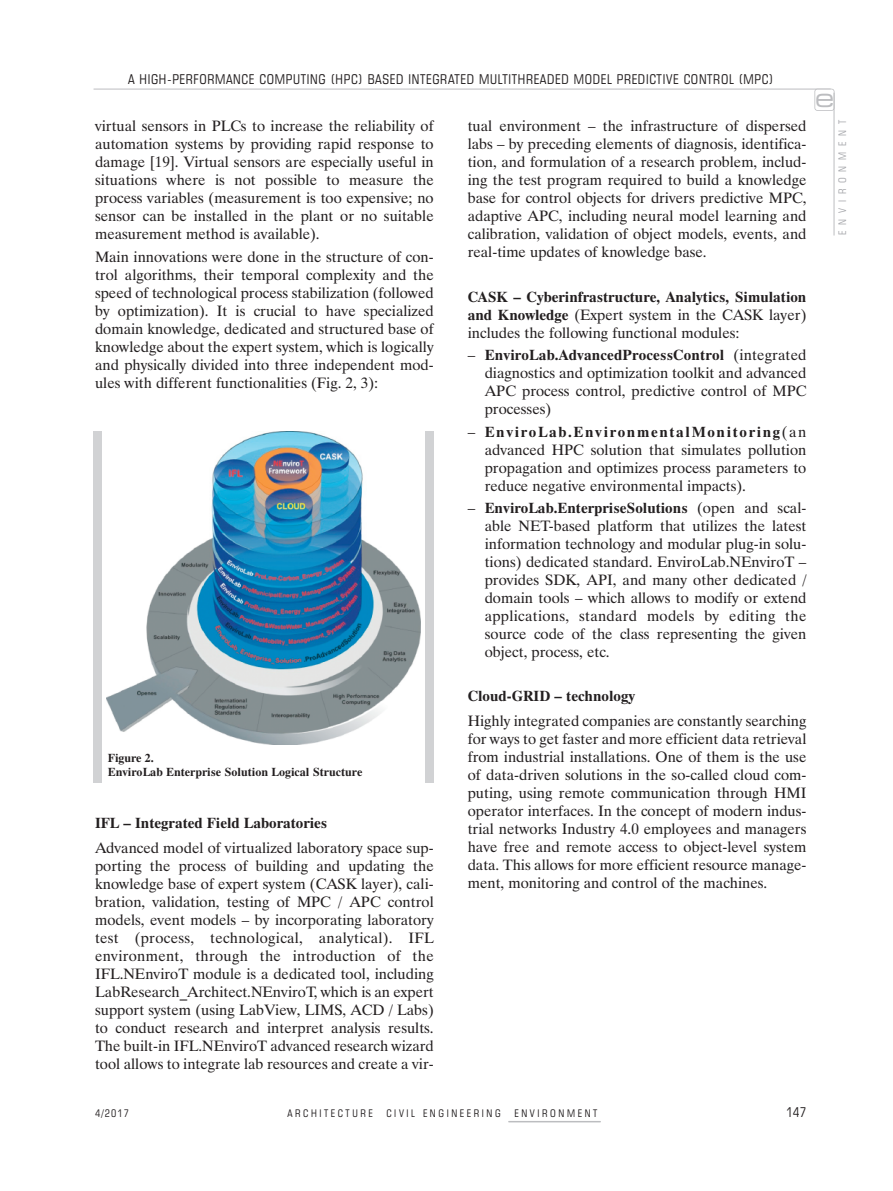
<style>
.page{position:relative;width:893px;height:1191px;background:#fff}
.page>*{position:absolute;margin:0;border:0;box-sizing:border-box;transform-origin:0 0}
.t1{font:25.5px "Square 721 Ex EU";color:#bcbdc0}
.t2{font:15px/18px "Dutch 801 EU";color:#231f20;text-align:justify}
.t3{font:700 15px "Dutch 801 EU";color:#231f20}
.t4{font:13.5px "Square 721 Cn EU";letter-spacing:.05em;color:#231f20}
.t5{font:700 12px/14.4px "Dutch 801 EU";color:#231f20}
.t6{font:10.5px "Square 721 Cn EU";letter-spacing:.25em;color:#231f20}
.t7{font:10.5px "Square 721 Cn EU";letter-spacing:.55em;color:#a8a9ad}
.s1{font-weight:700}
</style>
<div class="page">
<hr style="left:94px;top:89px;width:737px;height:1px;background:#bcbdc0">
<div style="left:814px;top:89px;width:20px;height:22px;border:2px solid #bcbdc0;border-radius:3px"></div>
<hr style="left:834px;top:93px;width:1px;height:142px;background:#bcbdc0">
<hr style="left:508px;top:1121px;width:93px;height:1px;background:#bcbdc0">
<div style="left:94px;top:431px;width:8px;height:352px;background:#d1d2d4"></div>
<div style="left:425px;top:431px;width:9px;height:352px;background:#d1d2d4"></div>
<img style="left:106px;top:431px;width:315px;height:313px">
<p class="t4" style="left:128px;top:71px;width:647px">A HIGH-PERFORMANCE COMPUTING (HPC) BASED INTEGRATED MULTITHREADED MODEL PREDICTIVE CONTROL (MPC)</p>
<p class="t2" style="left:95px;top:118px;width:340px">virtual sensors in PLCs to increase the reliability of automation systems by providing rapid response to damage [19]. Virtual sensors are especially useful in situations where is not possible to measure the process variables (measurement is too expensive; no sensor can be installed in the plant or no suitable measurement method is available).</p>
<p class="t2" style="left:95px;top:248px;width:340px">Main innovations were done in the structure of con&shy;trol algorithms, their temporal complexity and the speed of technological process stabilization (followed by optimization). It is crucial to have specialized domain knowledge, dedicated and structured base of knowledge about the expert system, which is logically and physically divided into three independent mod&shy;ules with different functionalities (Fig. 2, 3):</p>
<p class="t5" style="left:108px;top:751px;width:256px">Figure 2.<br>EnviroLab Enterprise Solution Logical Structure</p>
<p class="t3" style="left:95px;top:814px;width:234px">IFL – Integrated Field Laboratories</p>
<p class="t2" style="left:95px;top:839px;width:340px">Advanced model of virtualized laboratory space sup&shy;porting the process of building and updating the knowledge base of expert system (CASK layer), cali&shy;bration, validation, testing of MPC / APC control models, event models – by incorporating laboratory test (process, technological, analytical). IFL environment, through the introduction of the IFL.NEnviroT module is a dedicated tool, including LabResearch_Architect.NEnviroT, which is an expert support system (using LabView, LIMS, ACD / Labs) to conduct research and interpret analysis results.<br>The built-in IFL.NEnviroT advanced research wizard tool allows to integrate lab resources and create a vir-</p>
<p class="t2" style="left:468px;top:118px;width:340px">tual environment – the infrastructure of dispersed labs – by preceding elements of diagnosis, identifica&shy;tion, and formulation of a research problem, includ&shy;ing the test program required to build a knowledge base for control objects for drivers predictive MPC, adaptive APC, including neural model learning and calibration, validation of object models, events, and real-time updates of knowledge base.</p>
<p class="t2" style="left:468px;top:288px;width:340px"><span class="s1">CASK – Cyberinfrastructure, Analytics, Simulation and Knowledge</span> (Expert system in the CASK layer) includes the following functional modules:</p>
<p class="t2" style="left:485px;top:346px;width:323px;text-indent:-17px">– <span class="s1">EnviroLab.AdvancedProcessControl</span> (integrated diagnostics and optimization toolkit and advanced APC process control, predictive control of MPC processes)</p>
<p class="t2" style="left:485px;top:423px;width:323px;text-indent:-17px">– <span class="s1">EnviroLab.EnvironmentalMonitoring</span>(an advanced HPC solution that simulates pollution propagation and optimizes process parameters to reduce negative environmental impacts).</p>
<p class="t2" style="left:485px;top:499px;width:323px;text-indent:-17px">– <span class="s1">EnviroLab.EnterpriseSolutions</span> (open and scal&shy;able NET-based platform that utilizes the latest information technology and modular plug-in solu&shy;tions) dedicated standard. EnviroLab.NEnviroT – provides SDK, API, and many other dedicated / domain tools – which allows to modify or extend applications, standard models by editing the source code of the class representing the given object, process, etc.</p>
<p class="t3" style="left:468px;top:687px;width:169px">Cloud-GRID – technology</p>
<p class="t2" style="left:468px;top:712px;width:340px">Highly integrated companies are constantly searching for ways to get faster and more efficient data retrieval from industrial installations. One of them is the use of data-driven solutions in the so-called cloud com&shy;puting, using remote communication through HMI operator interfaces. In the concept of modern indus&shy;trial networks Industry 4.0 employees and managers have free and remote access to object-level system data. This allows for more efficient resource manage&shy;ment, monitoring and control of the machines.</p>
<h1 class="t1" style="left:815px;top:82px;width:21px">e</h1>
<p class="t7" style="left:836px;top:235px;width:116px;rotate:-90deg">ENVIRONMENT</p>
<p class="t6" style="left:95px;top:1107px;width:36px">4/2017</p>
<p class="t6" style="left:287px;top:1107px;width:87px">ARCHITECTURE</p>
<p class="t6" style="left:386px;top:1107px;width:116px">CIVIL ENGINEERING</p>
<p class="t6" style="left:514px;top:1107px;width:85px">ENVIRONMENT</p>
<p class="t4" style="left:786px;top:1104px;width:22px">147</p>
</div>
